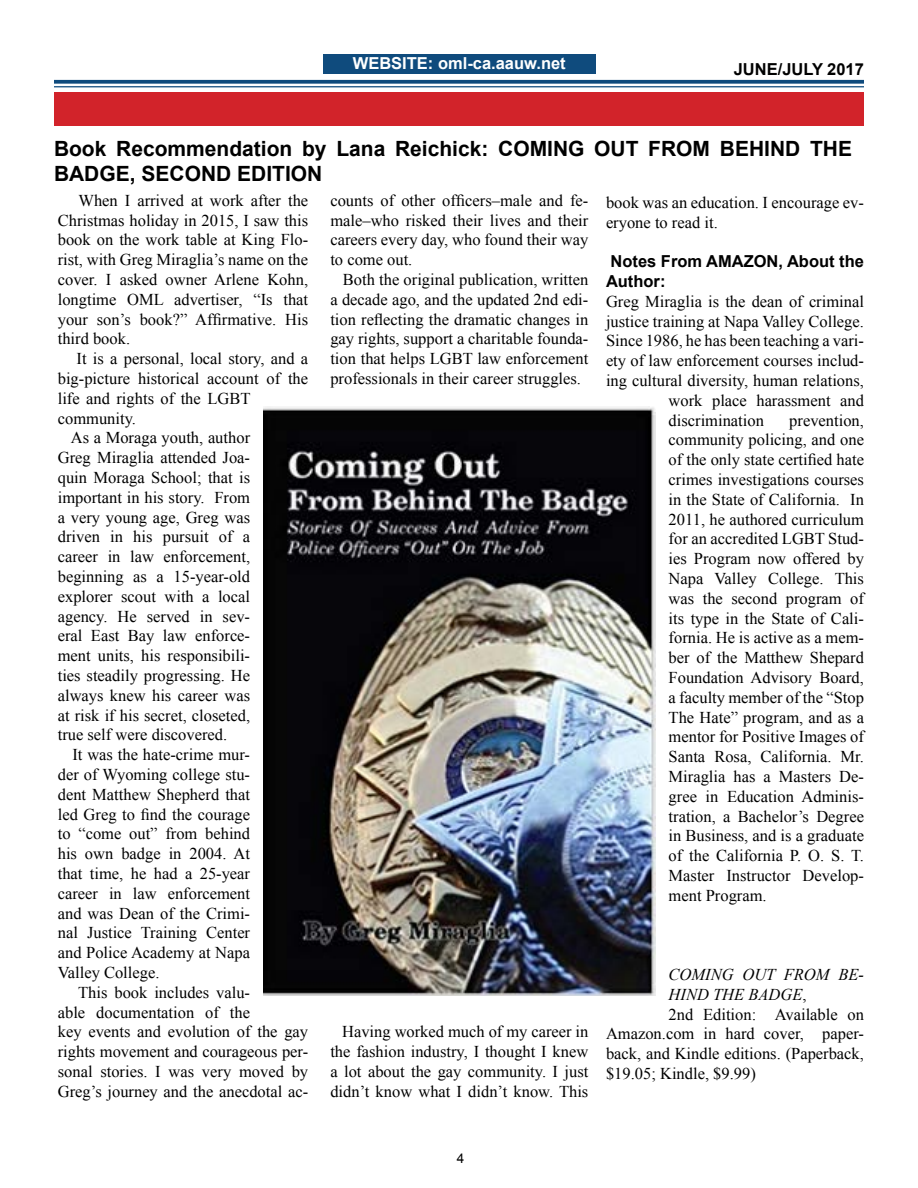
<style>
.page{position:relative;width:918px;height:1188px;background:#fff}
.page>*{position:absolute;margin:0;border:0;box-sizing:border-box;transform-origin:0 0}
.t1{font:700 21px/25.2px "Arial";color:#000}
.t2{font:16.5px/19.8px "Times New Roman";color:#000;text-align:justify}
.t3{font:700 16.5px/19.8px "Arial";color:#000}
.t4{font:italic 16.5px "Times New Roman";color:#000}
.t5{font:700 16.5px "Arial";color:#fff}
.t6{font:13.5px "Arial";color:#000}
.s1{font-style:normal}
</style>
<div class="page">
<div style="left:324px;top:54px;width:272px;height:20px;background:#0f4b7d"></div>
<svg style="left:54px;top:80px;width:810px;height:4px;fill:#0f4b7d"></svg>
<hr style="left:54px;top:86px;width:810px;height:1px;background:#0f4b7d">
<div style="left:54px;top:92px;width:810px;height:33px;background:#d2232a"></div>
<img style="left:264px;top:406px;width:391px;height:590px">
<p class="t5" style="left:353px;top:52px;width:215px">WEBSITE: oml-ca.aauw.net</p>
<p class="t3" style="left:734px;top:59px;width:132px">JUNE/JULY 2017</p>
<p class="t1" style="left:54px;top:136px;width:800px">Book Recommendation by Lana Reichick: COMING OUT FROM BEHIND THE<br>BADGE, SECOND EDITION</p>
<p class="t2" style="left:58px;top:190px;width:252px;text-indent:21px">When I arrived at work after the Christmas holiday in 2015, I saw this book on the work table at King Flo&shy;rist, with Greg Miraglia’s name on the cover. I asked owner Arlene Kohn, longtime OML advertiser, “Is that your son’s book?” Affirmative. His third book.</p>
<p class="t2" style="left:77px;top:349px;width:233px">It is a personal, local story, and a</p>
<p class="t2" style="left:58px;top:368px;width:252px">big-picture historical account of the</p>
<p class="t2" style="left:58px;top:388px;width:194px">life and rights of the LGBT</p>
<p class="t2" style="left:58px;top:408px;width:80px">community.</p>
<p class="t2" style="left:71px;top:428px;width:181px">As a Moraga youth, author</p>
<p class="t2" style="left:58px;top:448px;width:194px">Greg Miraglia attended Joa-</p>
<p class="t2" style="left:58px;top:467px;width:194px">quin Moraga School; that is</p>
<p class="t2" style="left:58px;top:487px;width:194px">important in his story. From</p>
<p class="t2" style="left:58px;top:507px;width:194px">a very young age, Greg was</p>
<p class="t2" style="left:58px;top:527px;width:194px">driven in his pursuit of a</p>
<p class="t2" style="left:58px;top:547px;width:194px">career in law enforcement,</p>
<p class="t2" style="left:58px;top:566px;width:194px">beginning as a 15-year-old</p>
<p class="t2" style="left:58px;top:586px;width:194px">explorer scout with a local</p>
<p class="t2" style="left:58px;top:606px;width:194px">agency. He served in sev-</p>
<p class="t2" style="left:58px;top:626px;width:194px">eral East Bay law enforce-</p>
<p class="t2" style="left:58px;top:646px;width:194px">ment units, his responsibili-</p>
<p class="t2" style="left:58px;top:665px;width:194px">ties steadily progressing. He</p>
<p class="t2" style="left:58px;top:685px;width:194px">always knew his career was</p>
<p class="t2" style="left:58px;top:705px;width:194px">at risk if his secret, closeted,</p>
<p class="t2" style="left:58px;top:725px;width:171px">true self were discovered.</p>
<p class="t2" style="left:72px;top:745px;width:179px">It was the hate-crime mur-</p>
<p class="t2" style="left:58px;top:764px;width:194px">der of Wyoming college stu-</p>
<p class="t2" style="left:58px;top:784px;width:194px">dent Matthew Shepherd that</p>
<p class="t2" style="left:58px;top:804px;width:194px">led Greg to find the courage</p>
<p class="t2" style="left:58px;top:824px;width:194px">to “come out” from behind</p>
<p class="t2" style="left:58px;top:844px;width:194px">his own badge in 2004. At</p>
<p class="t2" style="left:58px;top:863px;width:194px">that time, he had a 25-year</p>
<p class="t2" style="left:58px;top:883px;width:194px">career in law enforcement</p>
<p class="t2" style="left:58px;top:903px;width:194px">and was Dean of the Crimi-</p>
<p class="t2" style="left:58px;top:923px;width:194px">nal Justice Training Center</p>
<p class="t2" style="left:58px;top:943px;width:194px">and Police Academy at Napa</p>
<p class="t2" style="left:58px;top:962px;width:103px">Valley College.</p>
<p class="t2" style="left:78px;top:982px;width:173px">This book includes valu-</p>
<p class="t2" style="left:58px;top:1002px;width:194px">able documentation of the</p>
<p class="t2" style="left:58px;top:1022px;width:252px">key events and evolution of the gay</p>
<p class="t2" style="left:58px;top:1042px;width:252px">rights movement and courageous per-</p>
<p class="t2" style="left:58px;top:1061px;width:252px">sonal stories. I was very moved by</p>
<p class="t2" style="left:58px;top:1081px;width:252px">Greg’s journey and the anecdotal ac-</p>
<p class="t2" style="left:330px;top:190px;width:260px">counts of other officers–male and fe&shy;male–who risked their lives and their careers every day, who found their way to come out.</p>
<p class="t2" style="left:330px;top:269px;width:260px;text-indent:13px">Both the original publication, written a decade ago, and the updated 2nd edi&shy;tion reflecting the dramatic changes in gay rights, support a charitable founda&shy;tion that helps LGBT law enforcement professionals in their career struggles.</p>
<p class="t2" style="left:606px;top:192px;width:260px">book was an education. I encourage ev&shy;eryone to read it.</p>
<p class="t3" style="left:606px;top:252px;width:260px">Notes From AMAZON, About the<br>Author:</p>
<p class="t2" style="left:606px;top:291px;width:259px">Greg Miraglia is the dean of criminal</p>
<p class="t2" style="left:606px;top:311px;width:260px">justice training at Napa Valley College.</p>
<p class="t2" style="left:606px;top:331px;width:260px">Since 1986, he has been teaching a vari-</p>
<p class="t2" style="left:606px;top:351px;width:259px">ety of law enforcement courses includ-</p>
<p class="t2" style="left:606px;top:370px;width:260px">ing cultural diversity, human relations,</p>
<p class="t2" style="left:669px;top:390px;width:197px">work place harassment and</p>
<p class="t2" style="left:669px;top:410px;width:97px">discrimination</p>
<p class="t2" style="left:669px;top:410px;width:197px;text-indent:121px">prevention, community policing, and one of the only state certified hate crimes investigations courses in the State of California. In 2011, he authored curriculum for an accredited LGBT Stud&shy;ies Program now offered by Napa Valley College. This was the second program of its type in the State of Cali&shy;fornia. He is active as a mem&shy;ber of the Matthew Shepard Foundation Advisory Board, a faculty member of the “Stop The Hate” program, and as a mentor for Positive Images of Santa Rosa, California. Mr.<br>Miraglia has a Masters De&shy;gree in Education Adminis&shy;tration, a Bachelor’s Degree in Business, and is a graduate of the California P. O. S. T.<br>Master Instructor Develop&shy;ment Program.</p>
<p class="t2" style="left:330px;top:1022px;width:260px;text-indent:12px">Having worked much of my career in the fashion industry, I thought I knew a lot about the gay community. I just didn’t know what I didn’t know. This</p>
<p class="t4" style="left:669px;top:963px;width:197px">COMING OUT FROM BE-</p>
<p class="t4" style="left:669px;top:983px;width:139px">HIND THE BADGE<span class="s1">,</span></p>
<p class="t2" style="left:669px;top:1004px;width:197px">2nd Edition: Available on</p>
<p class="t2" style="left:606px;top:1024px;width:259px">Amazon.com in hard cover, paper-</p>
<p class="t2" style="left:606px;top:1044px;width:260px">back, and Kindle editions. (Paperback,</p>
<p class="t2" style="left:606px;top:1063px;width:151px">$19.05; Kindle, $9.99)</p>
<p class="t6" style="left:457px;top:1150px;width:9px">4</p>
</div>
